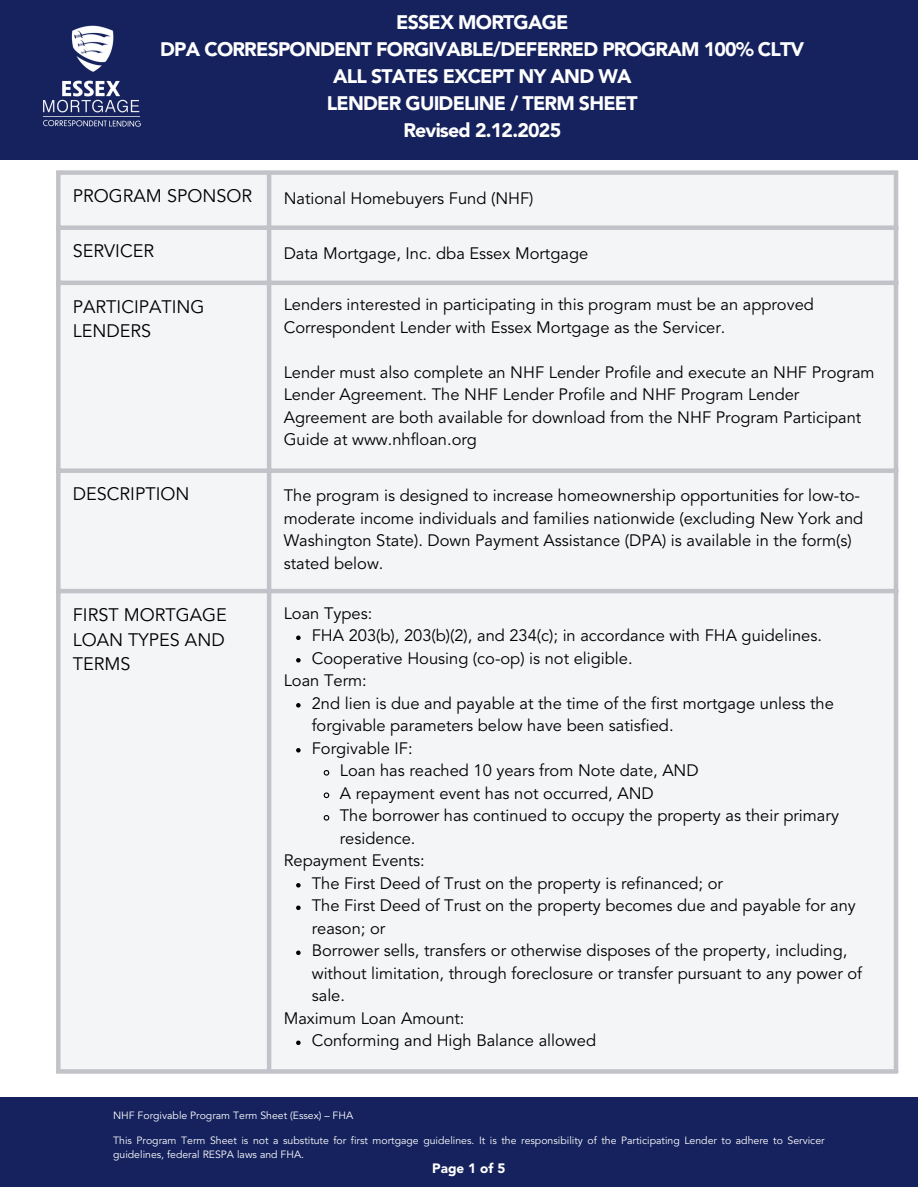
<style>
.page{position:relative;width:918px;height:1188px;background:#fff}
.page>*{position:absolute;margin:0;border:0;box-sizing:border-box;transform-origin:0 0}
.t1{font:900 19.5px/27px "Avenir LT Std";letter-spacing:-.04em;color:#fff;text-align:center}
.t2{font:18px/24.8px "Avenir LT Std";color:#000}
.t3{font:16.5px/22.5px "Avenir LT Std";color:#000}
.t4{font:900 13.5px "Avenir LT Std";color:#fff}
.t5{font:10.5px/14.4px "Avenir LT Std";color:#fff}
</style>
<div class="page">
<div style="left:0;top:1097px;width:918px;height:90px;background:#15225d"></div>
<div style="left:0;top:0;width:918px;height:159px;background:#15225d"></div>
<img style="left:43px;top:25px;width:99px;height:102px">
<div style="left:61px;top:175px;width:833px;height:894px;background:#f4f5f7"></div>
<svg style="left:296px;top:636px;width:5px;height:4px"></svg>
<svg style="left:296px;top:658px;width:5px;height:5px"></svg>
<svg style="left:296px;top:703px;width:5px;height:5px"></svg>
<svg style="left:296px;top:748px;width:5px;height:5px"></svg>
<svg style="left:323px;top:769px;width:7px;height:7px"></svg>
<svg style="left:323px;top:792px;width:7px;height:7px"></svg>
<svg style="left:323px;top:814px;width:7px;height:7px"></svg>
<svg style="left:296px;top:883px;width:5px;height:5px"></svg>
<svg style="left:296px;top:906px;width:5px;height:4px"></svg>
<svg style="left:296px;top:951px;width:5px;height:4px"></svg>
<svg style="left:296px;top:1041px;width:5px;height:4px"></svg>
<div style="left:56px;top:175px;width:5px;height:894px;background:#c2c3c9"></div>
<hr style="left:267px;top:175px;width:4px;height:894px;background:#c2c3c9">
<hr style="left:894px;top:175px;width:4px;height:894px;background:#c2c3c9">
<div style="left:56px;top:170px;width:842px;height:5px;background:#c2c3c9"></div>
<div style="left:56px;top:225px;width:842px;height:5px;background:#c2c3c9"></div>
<hr style="left:56px;top:281px;width:842px;height:4px;background:#c2c3c9">
<div style="left:56px;top:468px;width:842px;height:5px;background:#c2c3c9"></div>
<hr style="left:56px;top:589px;width:842px;height:4px;background:#c2c3c9">
<div style="left:56px;top:1069px;width:842px;height:5px;background:#c2c3c9"></div>
<p class="t1" style="left:160px;top:11px;width:646px">ESSEX MORTGAGE<br>DPA CORRESPONDENT FORGIVABLE/DEFERRED PROGRAM 100% CLTV<br>ALL STATES EXCEPT NY AND WA<br>LENDER GUIDELINE / TERM SHEET<br>Revised 2.12.2025</p>
<p class="t2" style="left:73px;top:185px;width:181px">PROGRAM SPONSOR</p>
<p class="t3" style="left:284px;top:189px;width:251px">National Homebuyers Fund (NHF)</p>
<p class="t2" style="left:73px;top:240px;width:83px">SERVICER</p>
<p class="t3" style="left:284px;top:244px;width:306px">Data Mortgage, Inc. dba Essex Mortgage</p>
<p class="t2" style="left:73px;top:296px;width:133px">PARTICIPATING<br>LENDERS</p>
<p class="t3" style="left:284px;top:295px;width:532px">Lenders interested in participating in this program must be an approved</p>
<p class="t3" style="left:284px;top:317px;width:443px">Correspondent Lender with Essex Mortgage as the Servicer.</p>
<p class="t3" style="left:284px;top:362px;width:592px">Lender must also complete an NHF Lender Profile and execute an NHF Program Lender Agreement. The NHF Lender Profile and NHF Program Lender Agreement are both available for download from the NHF Program Participant Guide at www.nhfloan.org</p>
<p class="t2" style="left:73px;top:483px;width:118px">DESCRIPTION</p>
<p class="t3" style="left:284px;top:486px;width:581px">The program is designed to increase homeownership opportunities for low-to&shy;moderate income individuals and families nationwide (excluding New York and Washington State). Down Payment Assistance (DPA) is available in the form(s) stated below.</p>
<p class="t2" style="left:73px;top:604px;width:155px;text-align:justify">FIRST MORTGAGE LOAN TYPES AND TERMS</p>
<p class="t3" style="left:284px;top:603px;width:90px">Loan Types:</p>
<p class="t3" style="left:312px;top:626px;width:512px">FHA 203(b), 203(b)(2), and 234(c); in accordance with FHA guidelines.</p>
<p class="t3" style="left:312px;top:648px;width:322px">Cooperative Housing (co-op) is not eligible.</p>
<p class="t3" style="left:284px;top:671px;width:85px">Loan Term:</p>
<p class="t3" style="left:312px;top:693px;width:524px">2nd lien is due and payable at the time of the first mortgage unless the forgivable parameters below have been satisfied.</p>
<p class="t3" style="left:312px;top:738px;width:102px">Forgivable IF:</p>
<p class="t3" style="left:340px;top:761px;width:360px">Loan has reached 10 years from Note date, AND</p>
<p class="t3" style="left:340px;top:783px;width:315px">A repayment event has not occurred, AND</p>
<p class="t3" style="left:340px;top:806px;width:501px">The borrower has continued to occupy the property as their primary residence.</p>
<p class="t3" style="left:284px;top:851px;width:143px">Repayment Events:</p>
<p class="t3" style="left:312px;top:873px;width:413px">The First Deed of Trust on the property is refinanced; or</p>
<p class="t3" style="left:312px;top:896px;width:546px">The First Deed of Trust on the property becomes due and payable for any reason; or</p>
<p class="t3" style="left:312px;top:941px;width:552px">Borrower sells, transfers or otherwise disposes of the property, including, without limitation, through foreclosure or transfer pursuant to any power of sale.</p>
<p class="t3" style="left:284px;top:1008px;width:182px">Maximum Loan Amount:</p>
<p class="t3" style="left:312px;top:1031px;width:286px">Conforming and High Balance allowed</p>
<h1 class="t5" style="left:113px;top:1109px;width:242px">NHF Forgivable Program Term Sheet (Essex) – FHA</h1>
<p class="t5" style="left:113px;top:1134px;width:713px">This Program Term Sheet is not a substitute for first mortgage guidelines. It is the responsibility of the Participating Lender to adhere to Servicer guidelines, federal RESPA laws and FHA.</p>
<p class="t4" style="left:432px;top:1163px;width:75px">Page 1 of 5</p>
</div>
